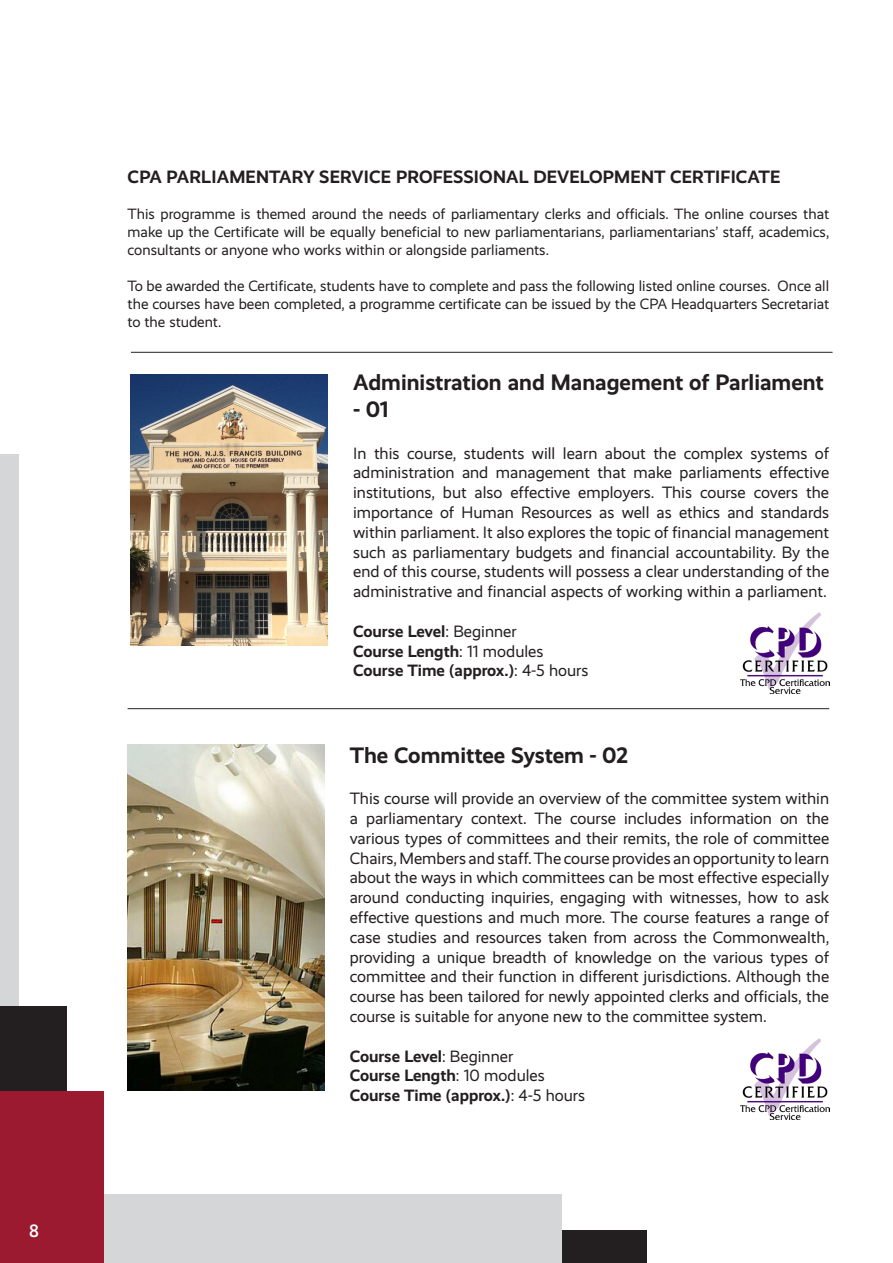
<style>
.page{position:relative;width:893px;height:1263px;background:#fff}
.page>*{position:absolute;margin:0;border:0;box-sizing:border-box;transform-origin:0 0}
.t1{font:700 22.5px "Realist";color:#231f20}
.t2{font:700 18px "Realist";letter-spacing:.01em;color:#231f20}
.t3{font:500 18px "Realist";color:#fff}
.t4{font:16.5px/19.8px "Realist";color:#231f20;text-align:justify}
.t5{font:700 16.5px "Realist";color:#231f20}
.t6{font:15px/18px "Realist";color:#231f20;text-align:justify}
.s1{font-weight:400}
</style>
<div class="page">
<div style="left:420px;top:1230px;width:226px;height:33px;background:#231f20"></div>
<div style="left:0;top:454px;width:19px;height:740px;background:#d5d6d8"></div>
<div style="left:34px;top:1194px;width:527px;height:69px;background:#d5d6d8"></div>
<div style="left:0;top:1006px;width:67px;height:257px;background:#231f20"></div>
<div style="left:0;top:1091px;width:104px;height:172px;background:#9c1a30"></div>
<hr style="left:131px;top:352px;width:702px;height:1px;background:#231f20">
<hr style="left:128px;top:708px;width:701px;height:1px;background:#231f20">
<img style="left:128px;top:744px;width:196px;height:347px">
<img style="left:131px;top:374px;width:197px;height:271px">
<img style="left:741px;top:1039px;width:88px;height:80px">
<img style="left:741px;top:612px;width:88px;height:81px">
<p class="t3" style="left:29px;top:1220px;width:11px">8</p>
<p class="t2" style="left:128px;top:166px;width:654px">CPA PARLIAMENTARY SERVICE PROFESSIONAL DEVELOPMENT CERTIFICATE</p>
<p class="t6" style="left:128px;top:205px;width:703px">This programme is themed around the needs of parliamentary clerks and officials. The online courses that make up the Certificate will be equally beneficial to new parliamentarians, parliamentarians’ staff, academics, consultants or anyone who works within or alongside parliaments.</p>
<p class="t6" style="left:128px;top:277px;width:703px">To be awarded the Certificate, students have to complete and pass the following listed online courses. Once all the courses have been completed, a programme certificate can be issued by the CPA Headquarters Secretariat to the student.</p>
<p class="t1" style="left:353px;top:369px;width:472px">Administration and Management of Parliament</p>
<p class="t1" style="left:353px;top:396px;width:37px">- 01</p>
<p class="t4" style="left:353px;top:443px;width:478px">In this course, students will learn about the complex systems of administration and management that make parliaments effective institutions, but also effective employers. This course covers the importance of Human Resources as well as ethics and standards within parliament. It also explores the topic of financial management such as parliamentary budgets and financial accountability. By the end of this course, students will possess a clear understanding of the administrative and financial aspects of working within a parliament.</p>
<p class="t5" style="left:353px;top:621px;width:165px">Course Level<span class="s1">: Beginner</span></p>
<p class="t5" style="left:353px;top:641px;width:192px">Course Length<span class="s1">: 11 modules</span></p>
<p class="t5" style="left:353px;top:661px;width:237px">Course Time (approx.)<span class="s1">: 4-5 hours</span></p>
<p class="t1" style="left:350px;top:742px;width:280px">The Committee System - 02</p>
<p class="t4" style="left:350px;top:789px;width:481px">This course will provide an overview of the committee system within a parliamentary context. The course includes information on the various types of committees and their remits, the role of committee Chairs, Members and staff. The course provides an opportunity to learn about the ways in which committees can be most effective especially around conducting inquiries, engaging with witnesses, how to ask effective questions and much more. The course features a range of case studies and resources taken from across the Commonwealth, providing a unique breadth of knowledge on the various types of committee and their function in different jurisdictions. Although the course has been tailored for newly appointed clerks and officials, the course is suitable for anyone new to the committee system.</p>
<p class="t5" style="left:350px;top:1046px;width:165px">Course Level<span class="s1">: Beginner</span></p>
<p class="t5" style="left:350px;top:1066px;width:196px">Course Length<span class="s1">: 10 modules</span></p>
<p class="t5" style="left:350px;top:1086px;width:237px">Course Time (approx.)<span class="s1">: 4-5 hours</span></p>
</div>
